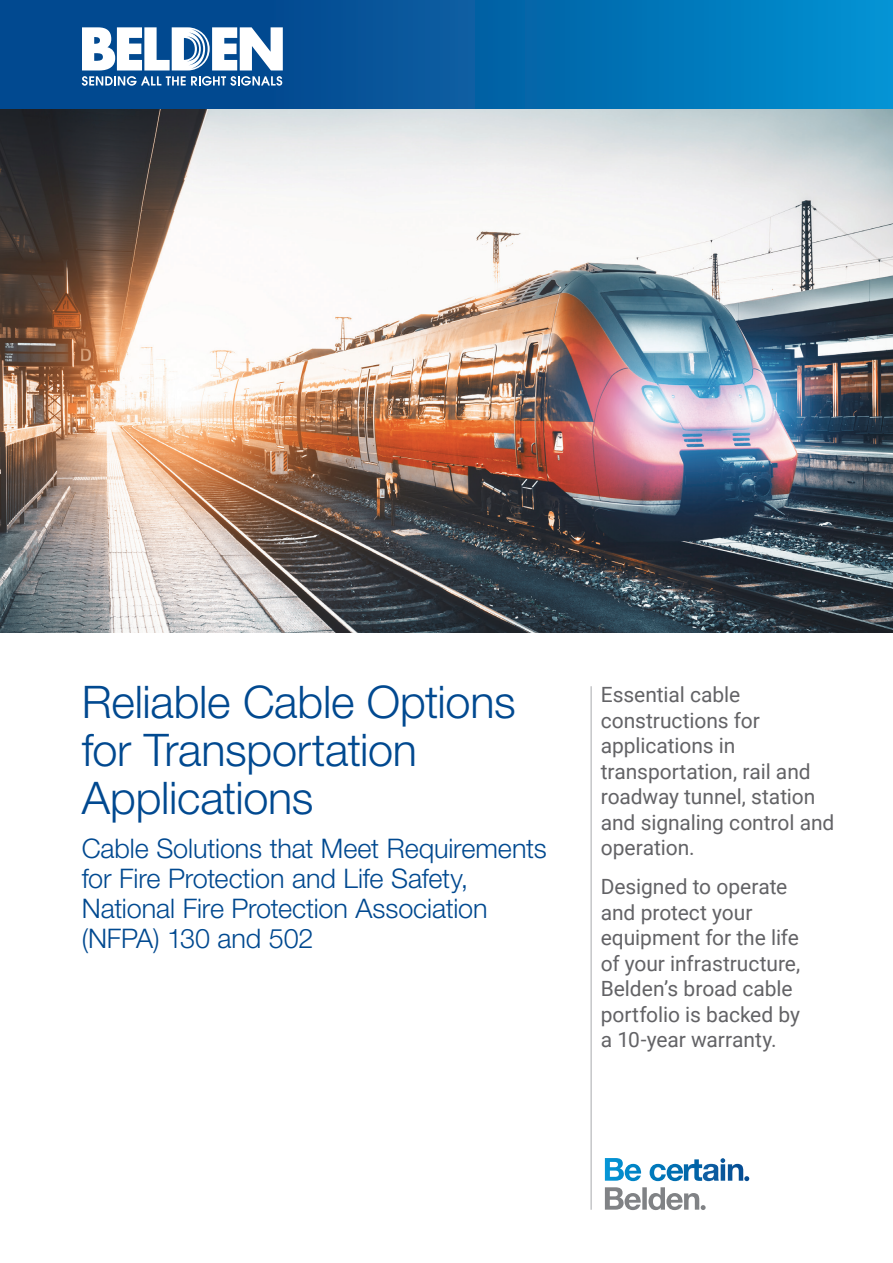
<style>
.page{position:relative;width:893px;height:1263px;background:#fff}
.page>*{position:absolute;margin:0;border:0;box-sizing:border-box;transform-origin:0 0}
.Cover_Headline{font:300 45px/48px "Helvetica Neue LT Std";letter-spacing:-.005em;color:#014990}
.Cover_subheadline{font:300 27px/30px "Helvetica Neue LT Std";letter-spacing:-.005em;color:#014990}
.Cover_callouts{font:21px/25.5px "Roboto";letter-spacing:-.005em;color:#636366}
</style>
<div class="page">
<img style="left:0;top:109px;width:893px;height:524px">
<div style="left:0;top:0;width:893px;height:109px;background:linear-gradient(to right,#053b82,#028bcb)"></div>
<svg style="left:605px;top:1158px;width:144px;height:23px"></svg>
<svg style="left:605px;top:1187px;width:101px;height:23px"></svg>
<hr style="left:591px;top:686px;width:1px;height:524px;background:#a8a9ad">
<svg style="left:82px;top:76px;width:200px;height:10px"></svg>
<svg style="left:82px;top:27px;width:201px;height:43px"></svg>
<p class="Cover_Headline" style="left:82px;top:677px;width:435px">Reliable Cable Options for Transportation<br>Applications</p>
<p class="Cover_subheadline" style="left:82px;top:833px;width:467px">Cable Solutions that Meet Requirements for Fire Protection and Life Safety, National Fire Protection Association (NFPA) 130 and 502</p>
<p class="Cover_callouts" style="left:601px;top:681px;width:235px">Essential cable constructions for applications in transportation, rail and roadway tunnel, station and signaling control and operation.</p>
<p class="Cover_callouts" style="left:601px;top:873px;width:201px">Designed to operate and protect your equipment for the life of your infrastructure,<br>Belden’s broad cable portfolio is backed by a 10-year warranty.</p>
</div>
